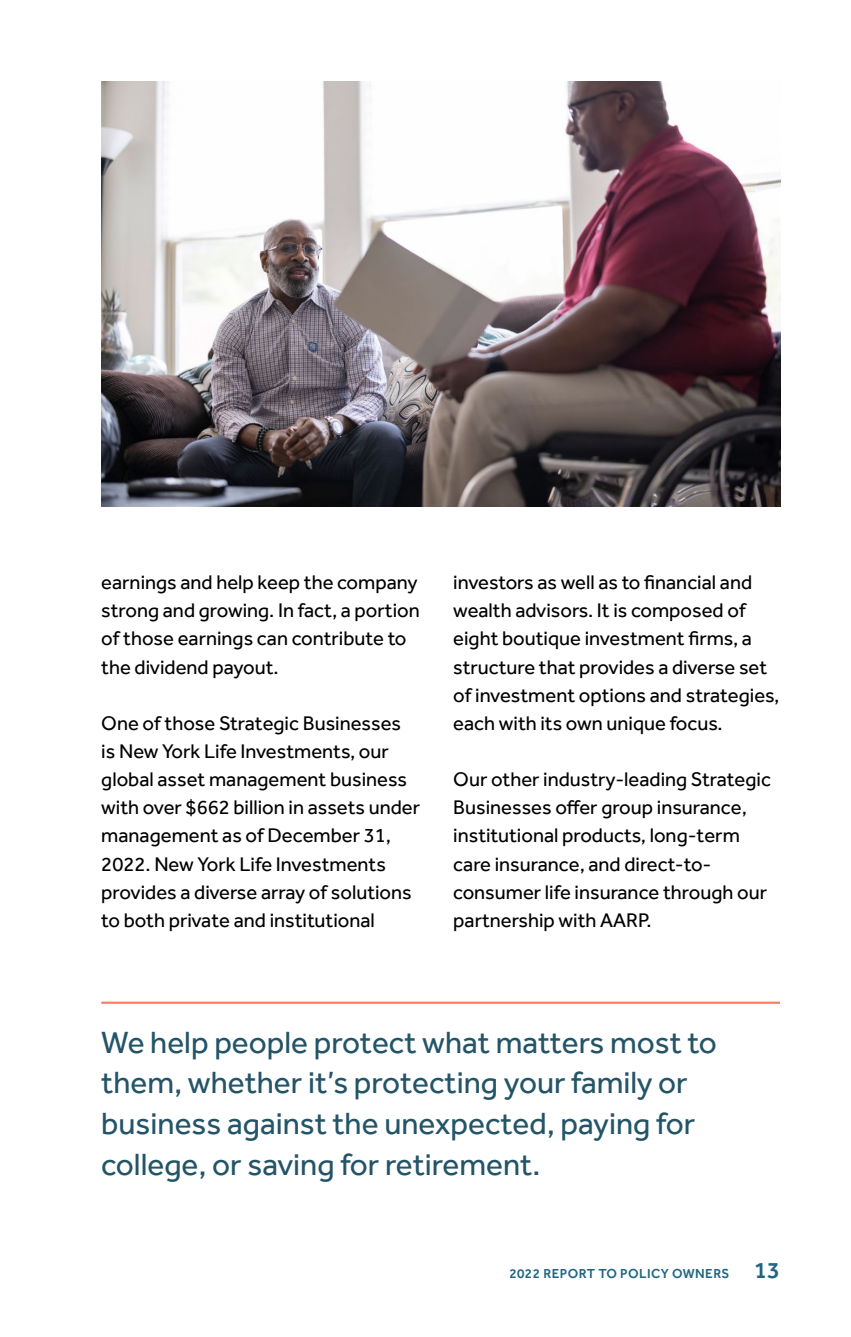
<style>
.page{position:relative;width:851px;height:1337px;background:#fff}
.page>*{position:absolute;margin:0;border:0;box-sizing:border-box;transform-origin:0 0}
.t1{font:31.5px/40.5px "Effra Pro";color:#235467}
.t2{font:20.25px/28.1px "Effra Pro";color:#000}
.t3{font:500 13.5px "Effra";letter-spacing:.03em;color:#206582}
.s1{font-size:23.62px}
</style>
<div class="page">
<img style="left:101px;top:81px;width:679px;height:425px">
<hr style="left:101px;top:1001px;width:679px;height:3px;background:#f58267">
<p class="t2" style="left:101px;top:568px;width:320px">earnings and help keep the company strong and growing. In fact, a portion of those earnings can contribute to the dividend payout.</p>
<p class="t2" style="left:101px;top:709px;width:320px">One of those Strategic Businesses is New York Life Investments, our global asset management business with over $662 billion in assets under management as of December 31, 2022. New York Life Investments provides a diverse array of solutions to both private and institutional</p>
<p class="t2" style="left:453px;top:568px;width:327px">investors as well as to financial and wealth advisors. It is composed of eight boutique investment firms, a structure that provides a diverse set of investment options and strategies, each with its own unique focus.</p>
<p class="t2" style="left:453px;top:765px;width:319px">Our other industry-leading Strategic Businesses offer group insurance, institutional products, long-term care insurance, and direct-to&shy;consumer life insurance through our partnership with AARP.</p>
<h1 class="t1" style="left:101px;top:1021px;width:617px">We help people protect what matters most to them, whether it’s protecting your family or business against the unexpected, paying for college, or saving for retirement.</h1>
<p class="t3" style="left:509px;top:1265px;width:272px">2022 REPORT TO POLICY OWNERS <span class="s1">13</span></p>
</div>
